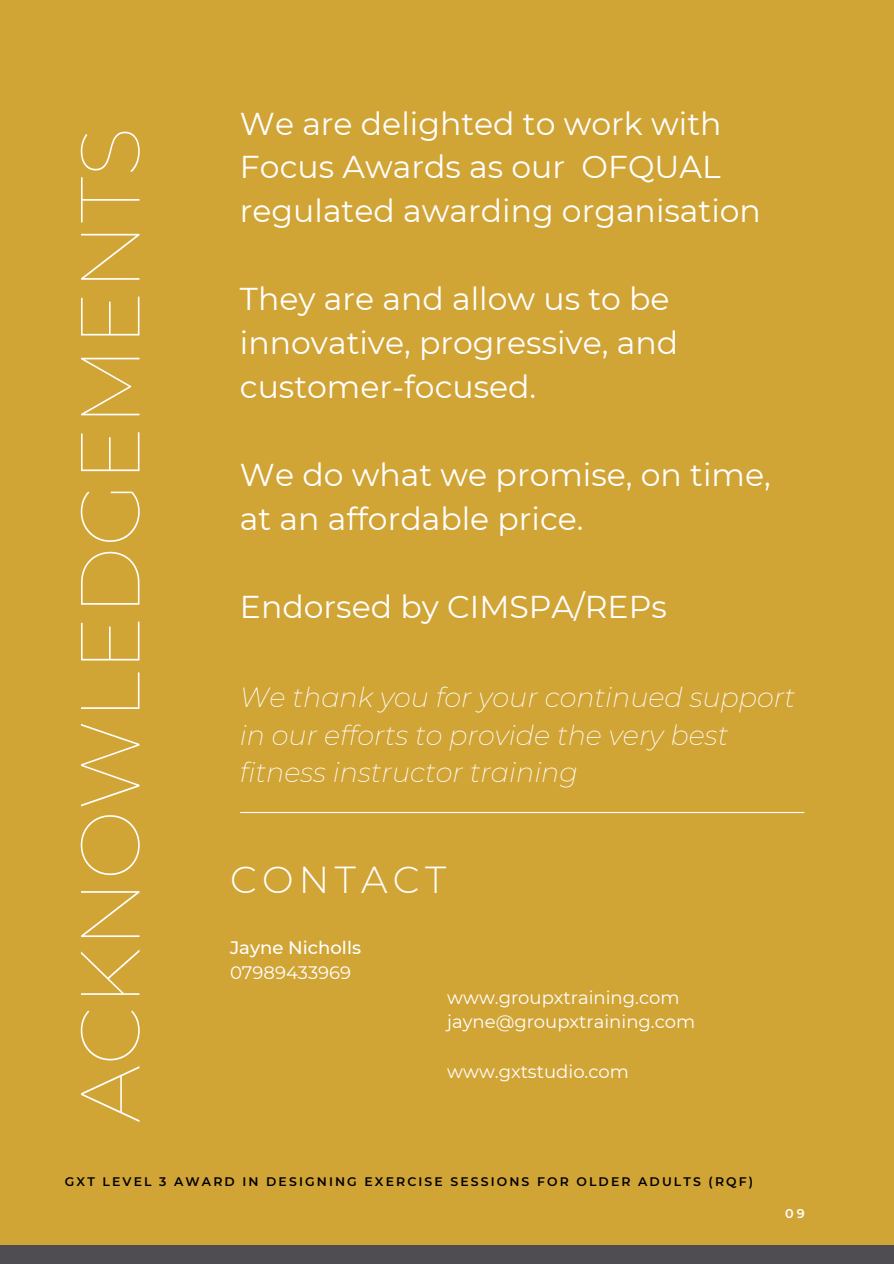
<style>
.page{position:relative;width:894px;height:1264px;background:#fff}
.page>*{position:absolute;margin:0;border:0;box-sizing:border-box;transform-origin:0 0}
.t1{font:100 83.4px "Montserrat";color:#fff}
.t2{font:300 37.5px "Montserrat";letter-spacing:.14em;color:#fff}
.t3{font:31.5px/44px "Montserrat";color:#fff}
.t4{font:italic 200 27.15px/37.2px "Montserrat";color:#fff}
.t5{font:18px "Montserrat";color:#fff}
.t6{font:500 18px "Montserrat";color:#fff}
.t7{font:600 12.75px "Montserrat";color:#fff}
.t8{font:600 12.45px "Montserrat";letter-spacing:.17em;color:#000}
</style>
<div class="page">
<div style="left:0;top:0;width:893px;height:1263px;background:#d1a436"></div>
<div style="left:0;top:1244px;width:893px;height:19px;background:#4f4d51"></div>
<hr style="left:240px;top:812px;width:563px;height:1px;background:#fff">
<p class="t1" style="left:59px;top:1122px;width:997px;rotate:-90deg">ACKNOWLEDGEMENTS</p>
<p class="t3" style="left:240px;top:101px;width:522px">We are delighted to work with<br>Focus Awards as our OFQUAL regulated awarding organisation</p>
<p class="t3" style="left:240px;top:277px;width:439px">They are and allow us to be innovative, progressive, and customer-focused.</p>
<p class="t3" style="left:240px;top:452px;width:532px">We do what we promise, on time, at an affordable price.</p>
<p class="t3" style="left:240px;top:584px;width:428px">Endorsed by CIMSPA/REPs</p>
<p class="t4" style="left:240px;top:679px;width:556px">We thank you for your continued support in our efforts to provide the very best fitness instructor training</p>
<p class="t2" style="left:230px;top:857px;width:217px">CONTACT</p>
<p class="t6" style="left:230px;top:936px;width:132px">Jayne Nicholls</p>
<p class="t5" style="left:230px;top:961px;width:123px">07989433969</p>
<p class="t5" style="left:447px;top:986px;width:234px">www.groupxtraining.com</p>
<p class="t5" style="left:447px;top:1010px;width:249px">jayne@groupxtraining.com</p>
<p class="t5" style="left:447px;top:1060px;width:183px">www.gxtstudio.com</p>
<p class="t8" style="left:65px;top:1174px;width:689px">GXT LEVEL 3 AWARD IN DESIGNING EXERCISE SESSIONS FOR OLDER ADULTS (RQF)</p>
<p class="t7" style="left:785px;top:1205px;width:21px">09</p>
</div>
